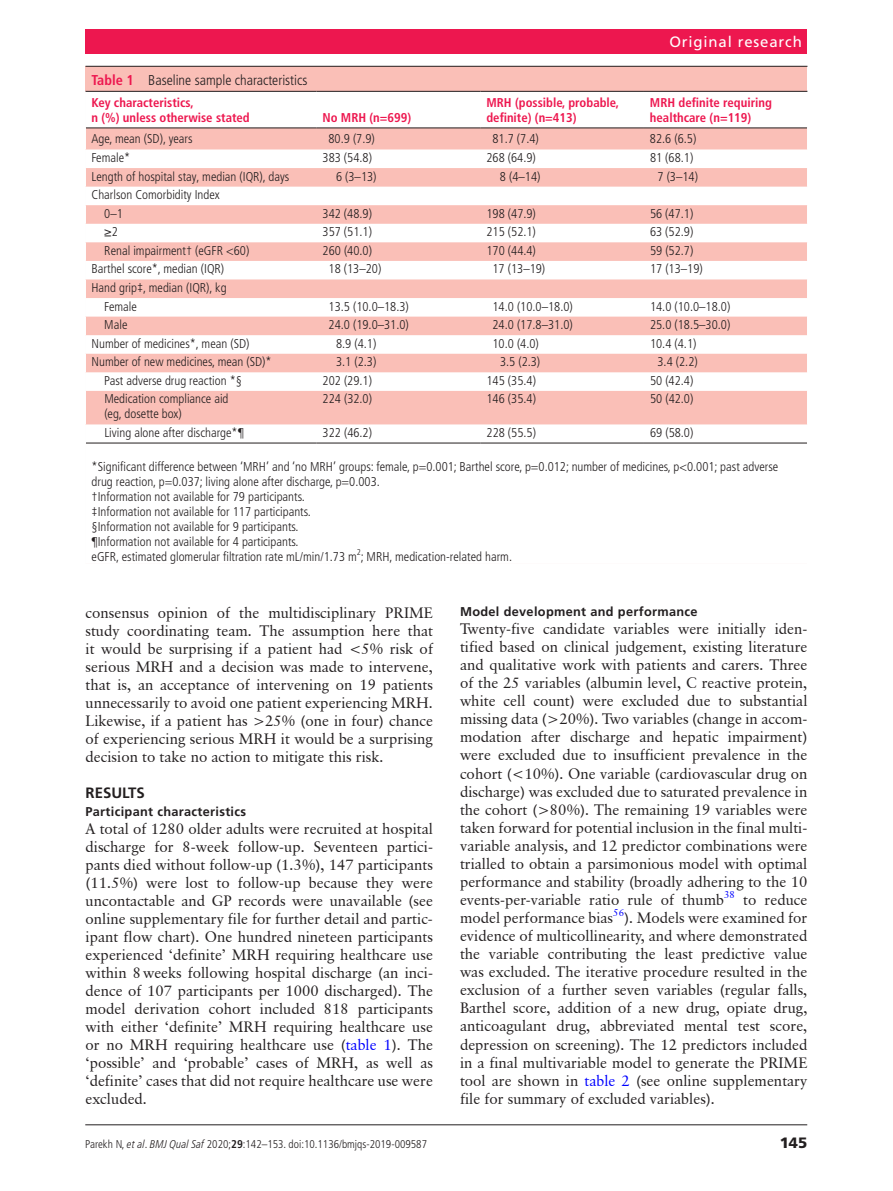
<style>
.page{position:relative;width:893px;height:1191px;background:#fff}
.page>*{position:absolute;margin:0;border:0;box-sizing:border-box;transform-origin:0 0}
.t1{font:15px/18px "Classical Garamond BT";color:#231f20;text-align:justify}
.t2{font:15px "Frutiger LT Std";letter-spacing:.055em;color:#fff}
.t3{font:700 15px "Frutiger LT Std";color:#231f20}
.t4{font:900 15px "Frutiger LT Std";color:#231f20}
.t5{font:300 condensed 14.25px "Frutiger LT Pro";color:#231f20}
.t6{font:300 condensed 12.75px/15px "Frutiger LT Pro";color:#231f20}
.t7{font:700 condensed 12.75px/15px "Frutiger LT Pro";color:#ed174f}
.t8{font:700 12.75px "Frutiger LT Std";letter-spacing:.025em;color:#231f20}
.t9{font:300 condensed 11.25px "Frutiger LT Pro";color:#231f20}
.t10{font:9.9px "Classical Garamond BT";color:#00f}
.s1{font-weight:700;color:#ed174f}
.s2{color:#00f}
.s3{font-style:italic}
.s4{font-weight:700}
</style>
<div class="page">
<hr style="left:85px;top:1124px;width:722px;height:1px;background:#231f20">
<div style="left:85px;top:30px;width:722px;height:24px;background:#ed174f"></div>
<div style="left:86px;top:66px;width:721px;height:498px;background:#fabfb7"></div>
<hr style="left:86px;top:66px;width:721px;height:1px;background:#231f20">
<div style="left:86px;top:92px;width:721px;height:472px;background:#fff"></div>
<svg style="left:86px;top:129px;width:721px;height:20px"></svg>
<svg style="left:86px;top:149px;width:721px;height:294px"></svg>
<hr style="left:85px;top:91px;width:232px;height:1px;background:#231f20">
<hr style="left:86px;top:128px;width:231px;height:1px;background:#231f20">
<hr style="left:317px;top:91px;width:163px;height:1px;background:#231f20">
<hr style="left:317px;top:128px;width:163px;height:1px;background:#231f20">
<hr style="left:480px;top:91px;width:164px;height:1px;background:#231f20">
<hr style="left:480px;top:128px;width:164px;height:1px;background:#231f20">
<hr style="left:644px;top:91px;width:164px;height:1px;background:#231f20">
<hr style="left:644px;top:128px;width:163px;height:1px;background:#231f20">
<hr style="left:86px;top:443px;width:231px;height:1px;background:#231f20">
<hr style="left:317px;top:443px;width:163px;height:1px;background:#231f20">
<hr style="left:480px;top:443px;width:164px;height:1px;background:#231f20">
<hr style="left:644px;top:443px;width:163px;height:1px;background:#231f20">
<p class="t5" style="left:92px;top:72px;width:217px"><span class="s1">Table 1</span> Baseline sample characteristics</p>
<p class="t7" style="left:92px;top:95px;width:160px">Key characteristics,<br>n (%) unless otherwise stated</p>
<p class="t7" style="left:323px;top:110px;width:90px">No MRH (n=699)</p>
<p class="t2" style="left:669px;top:33px;width:134px">Original research</p>
<p class="t7" style="left:486px;top:95px;width:134px">MRH (possible, probable, definite) (n=413)</p>
<p class="t7" style="left:650px;top:95px;width:124px">MRH definite requiring healthcare (n=119)</p>
<p class="t6" style="left:92px;top:132px;width:103px">Age, mean (SD), years</p>
<p class="t6" style="left:329px;top:132px;width:48px">80.9 (7.9)</p>
<p class="t6" style="left:492px;top:132px;width:48px">81.7 (7.4)</p>
<p class="t6" style="left:650px;top:132px;width:48px">82.6 (6.5)</p>
<p class="t6" style="left:92px;top:150px;width:40px">Female*</p>
<p class="t6" style="left:323px;top:150px;width:51px">383 (54.8)</p>
<p class="t6" style="left:486px;top:150px;width:51px">268 (64.9)</p>
<p class="t6" style="left:650px;top:150px;width:45px">81 (68.1)</p>
<p class="t6" style="left:92px;top:169px;width:199px">Length of hospital stay, median (IQR), days</p>
<p class="t6" style="left:336px;top:169px;width:42px">6 (3–13)</p>
<p class="t6" style="left:500px;top:169px;width:42px">8 (4–14)</p>
<p class="t6" style="left:657px;top:169px;width:42px">7 (3–14)</p>
<p class="t6" style="left:104px;top:186px;width:117px;line-height:18.6px;text-indent:-13px">Charlson Comorbidity Index<br>0–1</p>
<p class="t6" style="left:323px;top:206px;width:51px">342 (48.9)</p>
<p class="t6" style="left:486px;top:206px;width:51px">198 (47.9)</p>
<p class="t6" style="left:650px;top:206px;width:45px">56 (47.1)</p>
<p class="t6" style="left:104px;top:224px;width:15px">≥2</p>
<p class="t6" style="left:323px;top:224px;width:51px">357 (51.1)</p>
<p class="t6" style="left:486px;top:224px;width:51px">215 (52.1)</p>
<p class="t6" style="left:650px;top:224px;width:45px">63 (52.9)</p>
<p class="t6" style="left:104px;top:243px;width:147px">Renal impairment† (eGFR &lt;60)</p>
<p class="t6" style="left:323px;top:243px;width:51px">260 (40.0)</p>
<p class="t6" style="left:486px;top:243px;width:51px">170 (44.4)</p>
<p class="t6" style="left:650px;top:243px;width:45px">59 (52.7)</p>
<p class="t6" style="left:92px;top:262px;width:134px">Barthel score*, median (IQR)</p>
<p class="t6" style="left:329px;top:262px;width:54px">18 (13–20)</p>
<p class="t6" style="left:492px;top:262px;width:54px">17 (13–19)</p>
<p class="t6" style="left:650px;top:262px;width:54px">17 (13–19)</p>
<p class="t6" style="left:104px;top:278px;width:124px;line-height:18.6px;text-indent:-13px">Hand grip‡, median (IQR), kg<br>Female</p>
<p class="t6" style="left:329px;top:299px;width:82px">13.5 (10.0–18.3)</p>
<p class="t6" style="left:492px;top:299px;width:82px">14.0 (10.0–18.0)</p>
<p class="t6" style="left:650px;top:299px;width:82px">14.0 (10.0–18.0)</p>
<p class="t6" style="left:104px;top:317px;width:25px">Male</p>
<p class="t6" style="left:329px;top:317px;width:82px">24.0 (19.0–31.0)</p>
<p class="t6" style="left:492px;top:317px;width:82px">24.0 (17.8–31.0)</p>
<p class="t6" style="left:650px;top:317px;width:82px">25.0 (18.5–30.0)</p>
<p class="t6" style="left:92px;top:336px;width:159px">Number of medicines*, mean (SD)</p>
<p class="t6" style="left:336px;top:336px;width:42px">8.9 (4.1)</p>
<p class="t6" style="left:492px;top:336px;width:48px">10.0 (4.0)</p>
<p class="t6" style="left:650px;top:336px;width:48px">10.4 (4.1)</p>
<p class="t6" style="left:92px;top:354px;width:182px">Number of new medicines, mean (SD)*</p>
<p class="t6" style="left:336px;top:354px;width:42px">3.1 (2.3)</p>
<p class="t6" style="left:500px;top:354px;width:42px">3.5 (2.3)</p>
<p class="t6" style="left:657px;top:354px;width:42px">3.4 (2.2)</p>
<p class="t6" style="left:104px;top:373px;width:139px">Past adverse drug reaction *§</p>
<p class="t6" style="left:323px;top:373px;width:51px">202 (29.1)</p>
<p class="t6" style="left:486px;top:373px;width:51px">145 (35.4)</p>
<p class="t6" style="left:650px;top:373px;width:45px">50 (42.4)</p>
<p class="t6" style="left:104px;top:392px;width:126px">Medication compliance aid (eg, dosette box)</p>
<p class="t6" style="left:323px;top:392px;width:51px">224 (32.0)</p>
<p class="t6" style="left:486px;top:392px;width:51px">146 (35.4)</p>
<p class="t6" style="left:650px;top:392px;width:45px">50 (42.0)</p>
<p class="t6" style="left:104px;top:425px;width:141px">Living alone after discharge*¶</p>
<p class="t6" style="left:323px;top:425px;width:51px">322 (46.2)</p>
<p class="t6" style="left:487px;top:425px;width:51px">228 (55.5)</p>
<p class="t6" style="left:650px;top:425px;width:45px">69 (58.0)</p>
<p class="t6" style="left:92px;top:459px;width:688px">*Significant difference between ‘MRH’ and ‘no MRH’ groups: female, p=0.001; Barthel score, p=0.012; number of medicines, p&lt;0.001; past adverse drug reaction, p=0.037; living alone after discharge, p=0.003.<br>†Information not available for 79 participants.<br>‡Information not available for 117 participants.<br>§Information not available for 9 participants.<br>¶Information not available for 4 participants.<br>eGFR, estimated glomerular filtration rate mL/min/1.73 m<sup>2</sup>; MRH, medication-related harm.</p>
<p class="t1" style="left:86px;top:603px;width:349px">consensus opinion of the multidisciplinary PRIME study coordinating team. The assumption here that it would be surprising if a patient had &lt;5% risk of serious MRH and a decision was made to intervene, that is, an acceptance of intervening on 19 patients unnecessarily to avoid one patient experiencing MRH.<br>Likewise, if a patient has &gt;25% (one in four) chance of experiencing serious MRH it would be a surprising decision to take no action to mitigate this risk.</p>
<p class="t3" style="left:86px;top:784px;width:61px">Results</p>
<p class="t8" style="left:86px;top:804px;width:162px">Participant characteristics</p>
<p class="t1" style="left:86px;top:819px;width:349px">A total of 1280 older adults were recruited at hospital discharge for 8-week follow-up. Seventeen partici&shy;pants died without follow-up (1.3%), 147 participants (11.5%) were lost to follow-up because they were uncontactable and GP records were unavailable (see online supplementary file for further detail and partic&shy;ipant flow chart). One hundred nineteen participants experienced ‘definite’ MRH requiring healthcare use within 8weeks following hospital discharge (an inci&shy;dence of 107 participants per 1000 discharged). The model derivation cohort included 818 participants with either ‘definite’ MRH requiring healthcare use or no MRH requiring healthcare use (<span class="s2">table 1</span>). The ‘possible’ and ‘probable’ cases of MRH, as well as ‘definite’ cases that did not require healthcare use were excluded.</p>
<p class="t8" style="left:460px;top:604px;width:239px">Model development and performance</p>
<p class="t1" style="left:460px;top:619px;width:349px">Twenty-five candidate variables were initially iden&shy;tified based on clinical judgement, existing literature and qualitative work with patients and carers. Three of the 25 variables (albumin level, C reactive protein, white cell count) were excluded due to substantial missing data (&gt;20%). Two variables (change in accom&shy;modation after discharge and hepatic impairment) were excluded due to insufficient prevalence in the cohort (&lt;10%). One variable (cardiovascular drug on discharge) was excluded due to saturated prevalence in the cohort (&gt;80%). The remaining 19 variables were taken forward for potential inclusion in the final multi&shy;variable analysis, and 12 predictor combinations were trialled to obtain a parsimonious model with optimal performance and stability (broadly adhering to the 10 events-per-variable ratio rule of thumb</p>
<p class="t10" style="left:724px;top:888px;width:13px">38</p>
<p class="t1" style="left:460px;top:890px;width:349px;text-indent:283px">to reduce model performance bias<sup>56</sup>). Models were examined for evidence of multicollinearity, and where demonstrated the variable contributing the least predictive value was excluded. The iterative procedure resulted in the exclusion of a further seven variables (regular falls, Barthel score, addition of a new drug, opiate drug, anticoagulant drug, abbreviated mental test score, depression on screening). The 12 predictors included in a final multivariable model to generate the PRIME tool are shown in <span class="s2">table 2</span> (see online supplementary file for summary of excluded variables).</p>
<p class="t9" style="left:85px;top:1137px;width:343px">Parekh N, <span class="s3">et al</span>. <span class="s3">BMJ Qual Saf</span> 2020;<span class="s4">29</span>:142–153. doi:10.1136/bmjqs-2019-009587</p>
<p class="t4" style="left:780px;top:1133px;width:29px">145</p>
</div>
